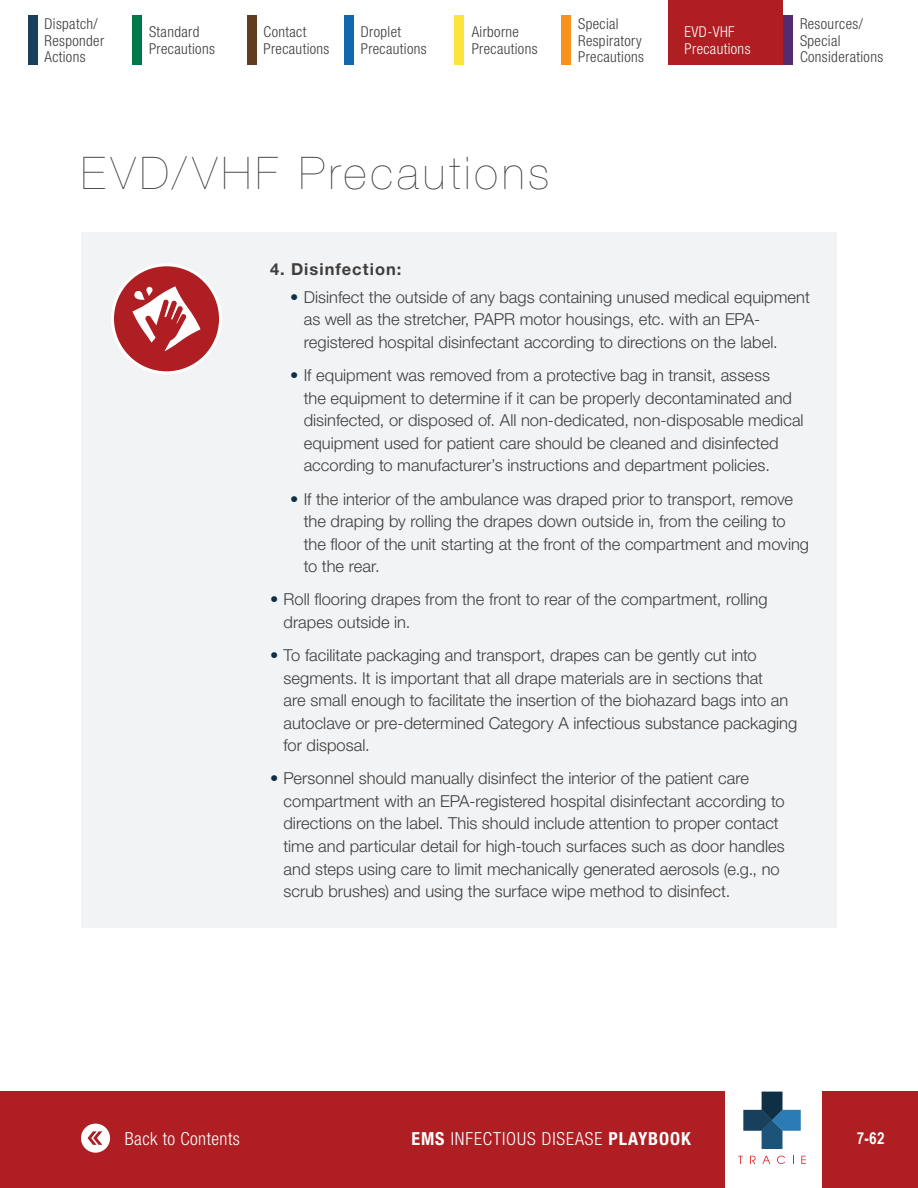
<style>
.page{position:relative;width:918px;height:1188px;background:#fff}
.page>*{position:absolute;margin:0;border:0;box-sizing:border-box;transform-origin:0 0}
.t1{font:200 45px "Helvetica Neue LT Pro";letter-spacing:.095em;color:#3c3c3e}
.t2{font:300 condensed 18px "Helvetica Neue LT Pro";letter-spacing:.05em;color:#fff}
.t3{font:300 condensed 18px "Helvetica Neue LT Pro";letter-spacing:.025em;color:#fff}
.t4{font:300 16.5px/22.5px "Helvetica Neue LT Pro";color:#3e3e3f}
.t5{font:700 16.5px "Helvetica Neue LT Pro";letter-spacing:.06em;color:#3e3e3f}
.t6{font:700 16.5px "Arial Narrow";color:#fff}
.t7{font:300 condensed 15px/16.5px "Helvetica Neue LT Pro";letter-spacing:.025em;color:#3c3c3e}
.t8{font:300 condensed 15px/16.5px "Helvetica Neue LT Pro";letter-spacing:.025em;color:#fff}
.s1{color:#0f2f45}
.s2{font-weight:700}
</style>
<div class="page">
<div style="left:822px;top:1092px;width:96px;height:96px;background:#ae1e22"></div>
<div style="left:0;top:1092px;width:725px;height:96px;background:#ae1e22"></div>
<svg style="left:738px;top:1156px;width:5px;height:8px"></svg>
<svg style="left:750px;top:1156px;width:6px;height:8px"></svg>
<svg style="left:762px;top:1156px;width:8px;height:8px"></svg>
<svg style="left:777px;top:1156px;width:8px;height:8px"></svg>
<svg style="left:801px;top:1156px;width:5px;height:8px"></svg>
<svg style="left:743px;top:1092px;width:58px;height:57px"></svg>
<div style="left:668px;top:0;width:115px;height:64px;background:#ae1e22"></div>
<svg style="left:81px;top:1124px;width:29px;height:29px"></svg>
<div style="left:783px;top:15px;width:10px;height:49px;background:#522c6c"></div>
<div style="left:132px;top:15px;width:10px;height:49px;background:#00784a"></div>
<div style="left:247px;top:15px;width:10px;height:49px;background:#633c1f"></div>
<div style="left:344px;top:15px;width:10px;height:49px;background:#1268ac"></div>
<div style="left:28px;top:15px;width:10px;height:49px;background:#18405d"></div>
<div style="left:454px;top:15px;width:10px;height:49px;background:#fbe53d"></div>
<div style="left:561px;top:15px;width:10px;height:49px;background:#f7931d"></div>
<div style="left:81px;top:232px;width:756px;height:696px;background:#f2f3f4"></div>
<div style="left:112px;top:265px;width:109px;height:108px;background:#ae1e22;border-radius:50%"></div>
<div style="left:111px;top:263px;width:111px;height:111px;border:3px solid #fff;border-radius:50%"></div>
<svg style="left:133px;top:286px;width:68px;height:65px"></svg>
<p class="t7" style="left:45px;top:15px;width:61px">Dispatch/<br>Responder<br>Actions</p>
<p class="t7" style="left:472px;top:24px;width:67px">Airborne<br>Precautions</p>
<p class="t7" style="left:578px;top:15px;width:67px">Special<br>Respiratory<br>Precautions</p>
<p class="t7" style="left:149px;top:24px;width:67px">Standard<br>Precautions</p>
<p class="t7" style="left:264px;top:24px;width:67px">Contact<br>Precautions</p>
<p class="t7" style="left:361px;top:24px;width:67px">Droplet<br>Precautions</p>
<h1 class="t1" style="left:81px;top:147px;width:470px">EVD/VHF Precautions</h1>
<p class="t8" style="left:685px;top:24px;width:67px">EVD-VHF<br>Precautions</p>
<p class="t7" style="left:800px;top:15px;width:85px">Resources/<br>Special<br>Considerations</p>
<h4 class="t5" style="left:270px;top:259px;width:133px">4. Disinfection:</h4>
<p class="t4" style="left:304px;top:286px;width:508px;text-indent:-14px"><span class="s1">•</span> Disinfect the outside of any bags containing unused medical equipment as well as the stretcher, PAPR motor housings, etc. with an EPA&shy;registered hospital disinfectant according to directions on the label.</p>
<p class="t4" style="left:304px;top:364px;width:501px;text-indent:-14px"><span class="s1">•</span> If equipment was removed from a protective bag in transit, assess<br>the equipment to determine if it can be properly decontaminated and disinfected, or disposed of. All non-dedicated, non-disposable medical equipment used for patient care should be cleaned and disinfected according to manufacturer’s instructions and department policies.</p>
<p class="t4" style="left:304px;top:487px;width:507px;text-indent:-14px"><span class="s1">•</span> If the interior of the ambulance was draped prior to transport, remove the draping by rolling the drapes down outside in, from the ceiling to the floor of the unit starting at the front of the compartment and moving to the rear.</p>
<p class="t4" style="left:284px;top:588px;width:486px;text-indent:-14px"><span class="s1">•</span> Roll flooring drapes from the front to rear of the compartment, rolling drapes outside in.</p>
<p class="t4" style="left:284px;top:644px;width:515px;text-indent:-14px"><span class="s1">•</span> To facilitate packaging and transport, drapes can be gently cut into segments. It is important that all drape materials are in sections that<br>are small enough to facilitate the insertion of the biohazard bags into an autoclave or pre-determined Category A infectious substance packaging for disposal.</p>
<p class="t4" style="left:284px;top:767px;width:503px;text-indent:-14px"><span class="s1">•</span> Personnel should manually disinfect the interior of the patient care compartment with an EPA-registered hospital disinfectant according to directions on the label. This should include attention to proper contact time and particular detail for high-touch surfaces such as door handles and steps using care to limit mechanically generated aerosols (e.g., no scrub brushes) and using the surface wipe method to disinfect.</p>
<p class="t3" style="left:125px;top:1128px;width:117px">Back to Contents</p>
<p class="t2" style="left:411px;top:1128px;width:281px"><span class="s2">EMS</span> INFECTIOUS DISEASE <span class="s2">PLAYBOOK</span></p>
<p class="t6" style="left:857px;top:1126px;width:29px">7-62</p>
</div>
